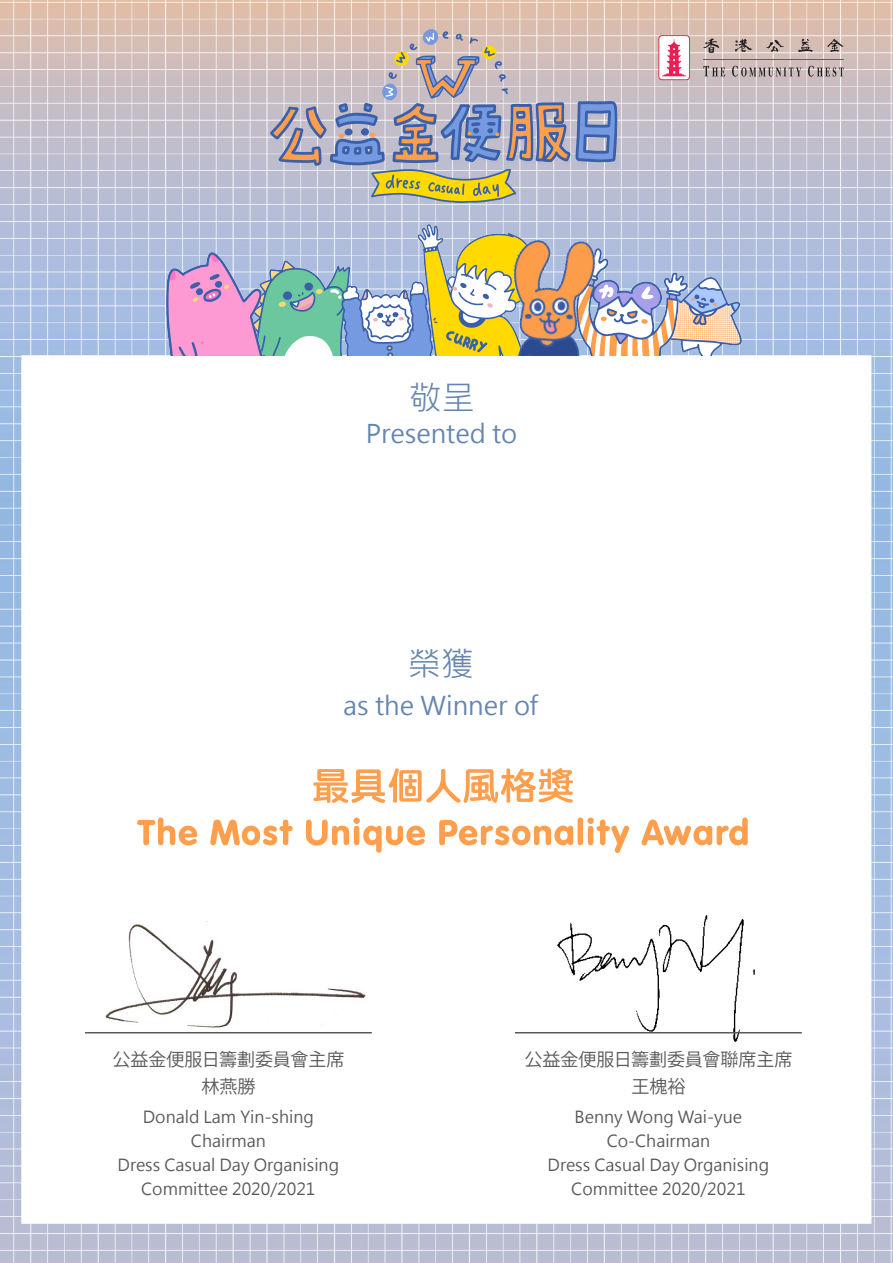
<style>
.page{position:relative;width:893px;height:1263px;background:#fff}
.page>*{position:absolute;margin:0;border:0;box-sizing:border-box;transform-origin:0 0}
.t1{font:33px "Microsoft Jheng Hei";color:#6786af}
.t2{font:25.5px "Microsoft Jheng Hei";color:#6786af}
.t3{font:18px/27px "Koz Go Pr 6 N";color:#58595b;text-align:center}
.t4{font:16.5px/24px "Microsoft Jheng Hei";color:#58595b;text-align:center}
</style>
<div class="page">
<img style="left:0;top:0;width:893px;height:1263px">
<img style="left:688px;top:277px;width:54px;height:79px">
<img style="left:246px;top:224px;width:291px;height:131px">
<img style="left:613px;top:249px;width:75px;height:107px">
<img style="left:166px;top:253px;width:97px;height:103px">
<img style="left:486px;top:226px;width:127px;height:130px">
<svg style="left:658px;top:35px;width:32px;height:45px"></svg>
<div style="left:659px;top:36px;width:30px;height:43px;background:#fff;border-radius:3px"></div>
<svg style="left:662px;top:39px;width:24px;height:37px"></svg>
<hr style="left:703px;top:59px;width:141px;height:1px;background:#ea1e52">
<svg style="left:703px;top:39px;width:16px;height:14px"></svg>
<svg style="left:766px;top:40px;width:18px;height:12px"></svg>
<svg style="left:735px;top:39px;width:17px;height:13px"></svg>
<svg style="left:798px;top:39px;width:15px;height:13px"></svg>
<svg style="left:827px;top:39px;width:16px;height:13px"></svg>
<svg style="left:703px;top:66px;width:22px;height:10px"></svg>
<svg style="left:732px;top:66px;width:69px;height:11px"></svg>
<svg style="left:808px;top:66px;width:36px;height:11px"></svg>
<div style="left:22px;top:356px;width:849px;height:867px;background:#fff"></div>
<img style="left:383px;top:29px;width:125px;height:73px">
<img style="left:271px;top:102px;width:348px;height:63px">
<img style="left:372px;top:170px;width:143px;height:32px">
<img style="left:555px;top:915px;width:204px;height:127px">
<hr style="left:515px;top:1032px;width:287px;height:1px;background:#58595b">
<img style="left:105px;top:921px;width:261px;height:107px">
<hr style="left:85px;top:1032px;width:287px;height:1px;background:#58595b">
<svg style="left:137px;top:817px;width:60px;height:28px"></svg>
<svg style="left:210px;top:819px;width:83px;height:26px"></svg>
<svg style="left:306px;top:817px;width:119px;height:36px"></svg>
<svg style="left:439px;top:817px;width:190px;height:36px"></svg>
<svg style="left:641px;top:817px;width:107px;height:28px"></svg>
<svg style="left:313px;top:768px;width:260px;height:35px"></svg>
<h1 class="t1" style="left:409px;top:377px;width:67px">敬呈</h1>
<h2 class="t2" style="left:366px;top:417px;width:153px">Presented to</h2>
<h1 class="t1" style="left:408px;top:643px;width:67px">榮獲</h1>
<h2 class="t2" style="left:343px;top:690px;width:197px">as the Winner of</h2>
<p class="t3" style="left:112px;top:1046px;width:233px">公益金便服日籌劃委員會主席林燕勝</p>
<p class="t4" style="left:118px;top:1105px;width:223px">Donald Lam Yin-shing<br>Chairman<br>Dress Casual Day Organising<br>Committee 2020/2021</p>
<p class="t3" style="left:524px;top:1046px;width:269px">公益金便服日籌劃委員會聯席主席王槐裕</p>
<p class="t4" style="left:548px;top:1105px;width:223px">Benny Wong Wai-yue<br>Co-Chairman<br>Dress Casual Day Organising<br>Committee 2020/2021</p>
</div>
